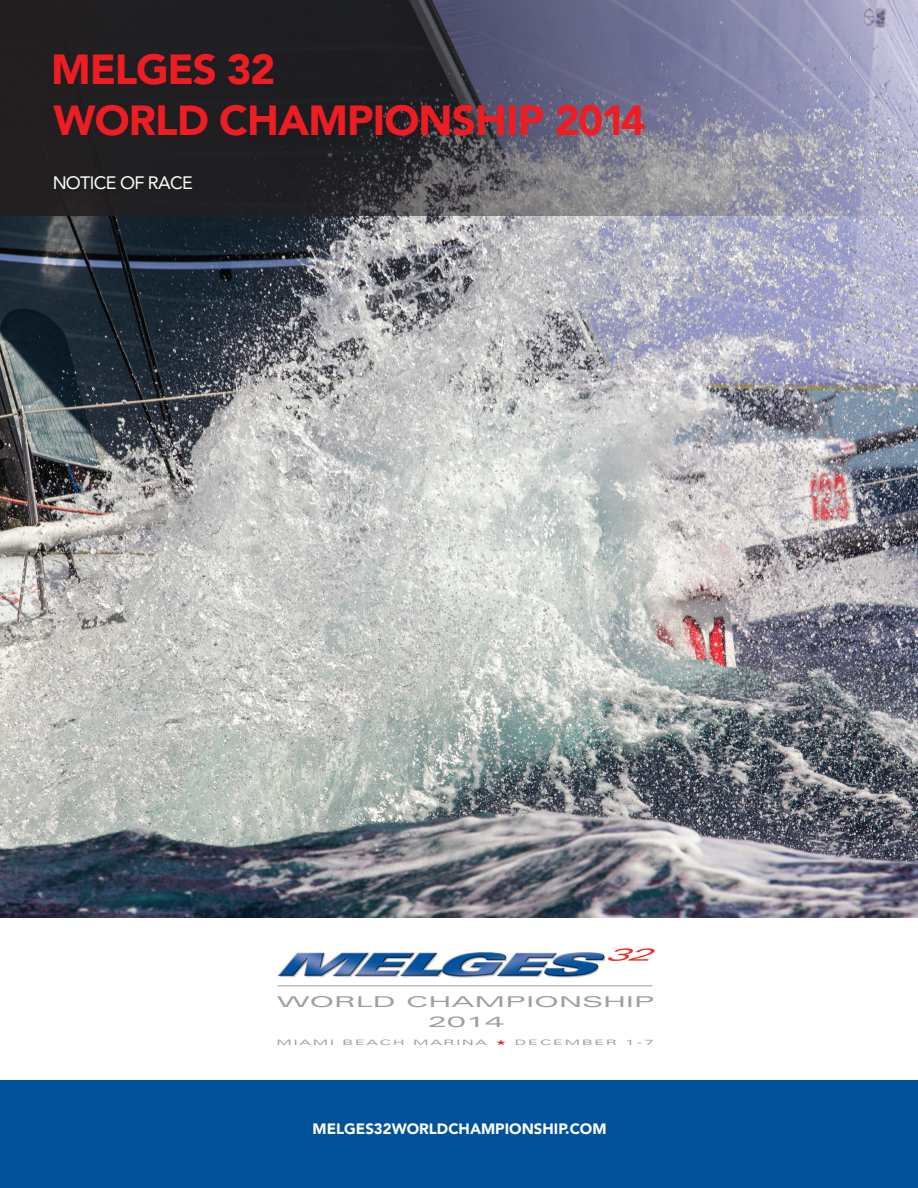
<style>
.page{position:relative;width:918px;height:1188px;background:#fff}
.page>*{position:absolute;margin:0;border:0;box-sizing:border-box;transform-origin:0 0}
.t1{font:900 42px/50.4px "Avenir";letter-spacing:-.02em;color:#ee1d23}
.t2{font:18px "Avenir";letter-spacing:-.04em;color:#fff}
.t3{font:900 15px "Avenir";color:#fff}
.t4{font:expanded 14.85px/19.5px "Univers";color:#9d9fa2;text-align:center;scale:1.74 1}
.t5{font:expanded 7.5px "Univers";letter-spacing:.145em;color:#9d9fa2;scale:1.74 1}
.s1{color:#ee2e22}
</style>
<div class="page">
<div style="left:0;top:1080px;width:918px;height:108px;background:#01529a"></div>
<img style="left:0;top:216px;width:918px;height:702px">
<svg style="left:0;top:0;width:918px;height:216px;background:#535361"></svg>
<img style="left:277px;top:952px;width:336px;height:35px">
<svg style="left:607px;top:948px;width:48px;height:13px"></svg>
<hr style="left:277px;top:985px;width:375px;height:1px;background:#9d9fa2">
<p class="t1" style="left:51px;top:43px;width:596px">MELGES 32<br>WORLD CHAMPIONSHIP 2014</p>
<p class="t2" style="left:53px;top:168px;width:142px">NOTICE OF RACE</p>
<p class="t4" style="left:277px;top:992px;width:219px">WORLD CHAMPIONSHIP<br>2014</p>
<p class="t5" style="left:276px;top:1038px;width:219px">MIAMI BEACH MARINA <span class="s1">★</span> DECEMBER 1-7</p>
<p class="t3" style="left:313px;top:1116px;width:296px">MELGES32WORLDCHAMPIONSHIP.COM</p>
</div>
